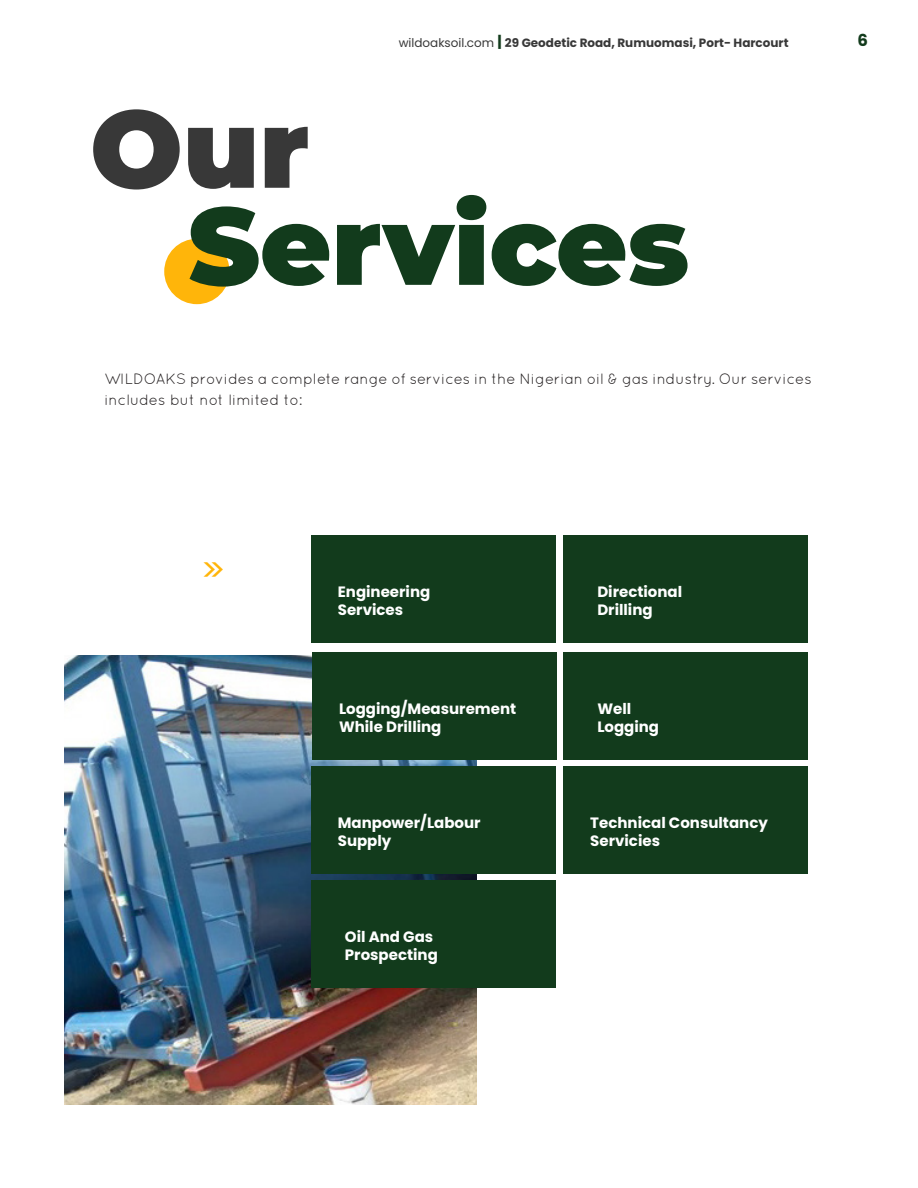
<style>
.page{position:relative;width:918px;height:1188px;background:#fff}
.page>*{position:absolute;margin:0;border:0;box-sizing:border-box;transform-origin:0 0}
.t1{font:900 109.5px "Montserrat";color:#123b1c}
.t2{font:900 109.5px "Montserrat";color:#383838}
.t3{font:31.5px "Poppins";color:#ffb50a}
.t4{font:700 16.5px "Poppins";color:#123b1c}
.t5{font:700 15px/18px "Poppins";color:#fff}
.t6{font:15px/21px "Quicksand";color:#231f20}
.t7{font:700 12px "Poppins";color:#383838}
.s1{font-weight:400}
.s2{font-size:15px;color:#123b1c}
</style>
<div class="page">
<img style="left:65px;top:655px;width:412px;height:450px">
<div style="left:164px;top:239px;width:66px;height:65px;background:#ffb50a;border-radius:50%"></div>
<div style="left:311px;top:536px;width:244px;height:107px;background:#123b1c"></div>
<div style="left:312px;top:652px;width:244px;height:107px;background:#123b1c"></div>
<div style="left:311px;top:767px;width:244px;height:107px;background:#123b1c"></div>
<div style="left:564px;top:767px;width:244px;height:107px;background:#123b1c"></div>
<div style="left:564px;top:536px;width:244px;height:107px;background:#123b1c"></div>
<div style="left:564px;top:652px;width:244px;height:107px;background:#123b1c"></div>
<div style="left:311px;top:880px;width:244px;height:107px;background:#123b1c"></div>
<p class="t7" style="left:399px;top:36px;width:391px"><span class="s1">wildoaksoil.com</span> <span class="s2">|</span> 29 Geodetic Road, Rumuomasi, Port- Harcourt</p>
<p class="t4" style="left:857px;top:31px;width:12px">6</p>
<p class="t2" style="left:90px;top:67px;width:221px">Our</p>
<p class="t1" style="left:188px;top:164px;width:503px">Services</p>
<p class="t6" style="left:104px;top:368px;width:709px">WILDOAKS provides a complete range of services in the Nigerian oil &amp; gas industry. Our services includes but not limited to:</p>
<p class="t3" style="left:201px;top:552px;width:27px">&gt;&gt;</p>
<p class="t5" style="left:338px;top:583px;width:94px">Engineering</p>
<p class="t5" style="left:338px;top:601px;width:67px">Services</p>
<p class="t5" style="left:339px;top:700px;width:179px">Logging/Measurement<br>While Drilling</p>
<p class="t5" style="left:597px;top:583px;width:86px">Directional</p>
<p class="t5" style="left:597px;top:601px;width:57px">Drilling</p>
<p class="t5" style="left:597px;top:700px;width:35px">Well</p>
<p class="t5" style="left:597px;top:718px;width:63px">Logging</p>
<p class="t5" style="left:338px;top:814px;width:144px">Manpower/Labour<br>Supply</p>
<p class="t5" style="left:590px;top:814px;width:179px">Technical Consultancy<br>Servicies</p>
<p class="t5" style="left:345px;top:927px;width:90px">Oil And Gas</p>
<p class="t5" style="left:345px;top:945px;width:95px">Prospecting</p>
</div>
